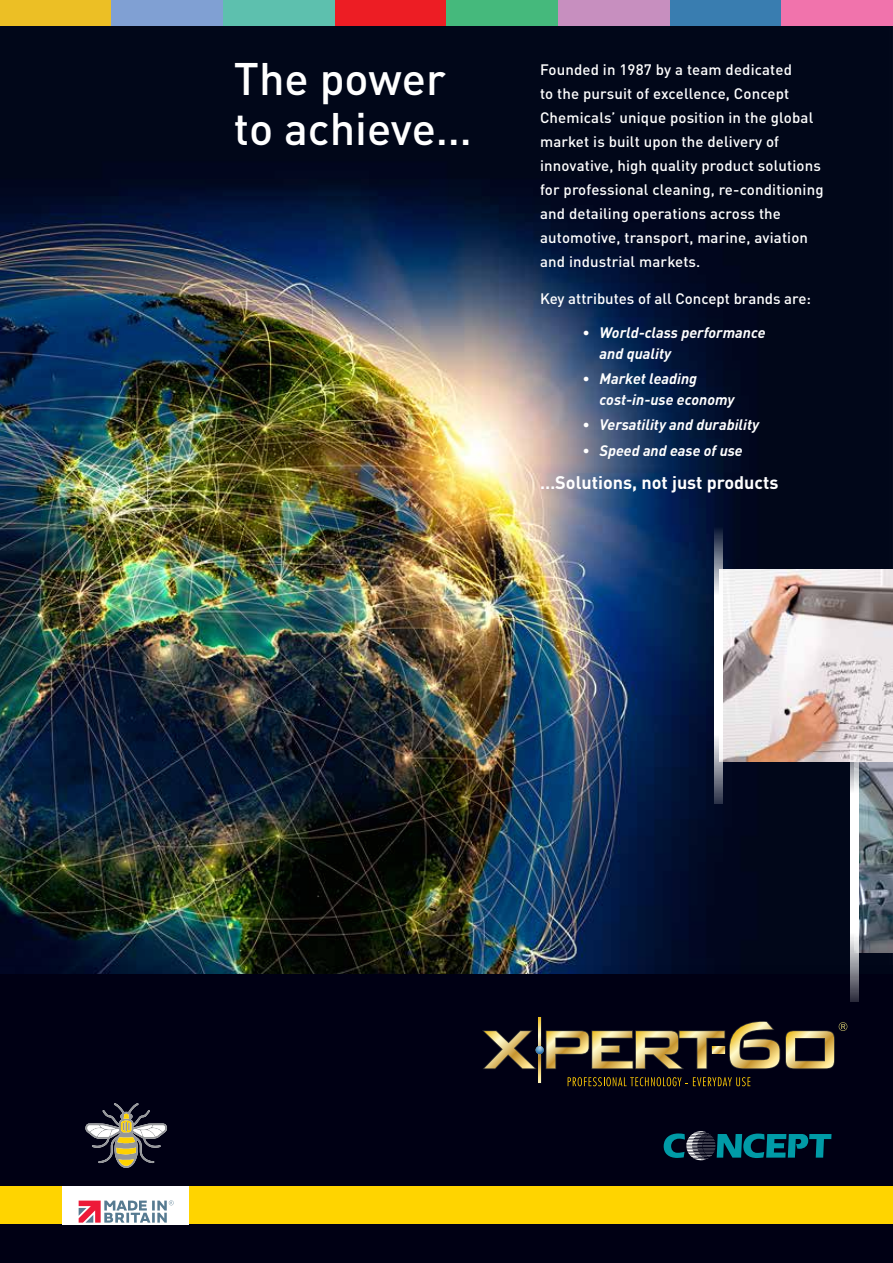
<style>
.page{position:relative;width:893px;height:1263px;background:#fff}
.page>*{position:absolute;margin:0;border:0;box-sizing:border-box;transform-origin:0 0}
.t1{font:500 45px/49.5px "DIN Pro";color:#fff}
.t2{font:700 18px "DIN Pro";color:#fff}
.t3{font:500 15px/24px "DIN Pro";letter-spacing:.01em;color:#fff}
.t4{font:italic 700 15px/21px "DIN Pro";color:#fff}
</style>
<div class="page">
<div style="left:0;top:965px;width:893px;height:223px;background:#000014"></div>
<img style="left:0;top:26px;width:892px;height:948px">
<svg style="left:663px;top:1131px;width:168px;height:29px"></svg>
<svg style="left:539px;top:1018px;width:2px;height:64px"></svg>
<svg style="left:482px;top:1020px;width:365px;height:50px"></svg>
<svg style="left:568px;top:1077px;width:182px;height:9px"></svg>
<img style="left:859px;top:761px;width:34px;height:191px">
<img style="left:723px;top:570px;width:170px;height:191px">
<svg style="left:714px;top:527px;width:9px;height:277px"></svg>
<svg style="left:850px;top:725px;width:9px;height:277px"></svg>
<div style="left:0;top:0;width:112px;height:26px;background:#ecbf25"></div>
<div style="left:335px;top:0;width:111px;height:26px;background:#ed1d24"></div>
<div style="left:446px;top:0;width:112px;height:26px;background:#45b97c"></div>
<div style="left:112px;top:0;width:111px;height:26px;background:#80a0d3"></div>
<div style="left:670px;top:0;width:111px;height:26px;background:#397db0"></div>
<div style="left:781px;top:0;width:112px;height:26px;background:#f173ac"></div>
<div style="left:558px;top:0;width:112px;height:26px;background:#c78fbf"></div>
<div style="left:223px;top:0;width:112px;height:26px;background:#5dc0ae"></div>
<div style="left:0;top:1186px;width:893px;height:39px;background:#ffd400"></div>
<div style="left:0;top:1225px;width:893px;height:38px;background:#000014"></div>
<hr style="left:892px;top:1188px;width:1px;height:38px;background:#ffd400">
<svg style="left:85px;top:1103px;width:82px;height:65px"></svg>
<div style="left:62px;top:1186px;width:126px;height:39px;background:#fff"></div>
<svg style="left:79px;top:1200px;width:95px;height:22px"></svg>
<h1 class="t1" style="left:234px;top:49px;width:240px">The power to achieve…</h1>
<p class="t3" style="left:540px;top:56px;width:285px">Founded in 1987 by a team dedicated<br>to the pursuit of excellence, Concept Chemicals’ unique position in the global market is built upon the delivery of innovative, high quality product solutions for professional cleaning, re-conditioning and detailing operations across the automotive, transport, marine, aviation and industrial markets.</p>
<p class="t3" style="left:540px;top:285px;width:272px">Key attributes of all Concept brands are:</p>
<p class="t4" style="left:600px;top:320px;width:167px;text-indent:-17px">• World-class performance and quality</p>
<p class="t4" style="left:600px;top:366px;width:136px;text-indent:-17px">• Market leading cost-in-use economy</p>
<p class="t4" style="left:583px;top:413px;width:178px">• Versatility and durability</p>
<p class="t4" style="left:583px;top:438px;width:162px">• Speed and ease of use</p>
<p class="t2" style="left:540px;top:468px;width:240px">…Solutions, not just products</p>
</div>
